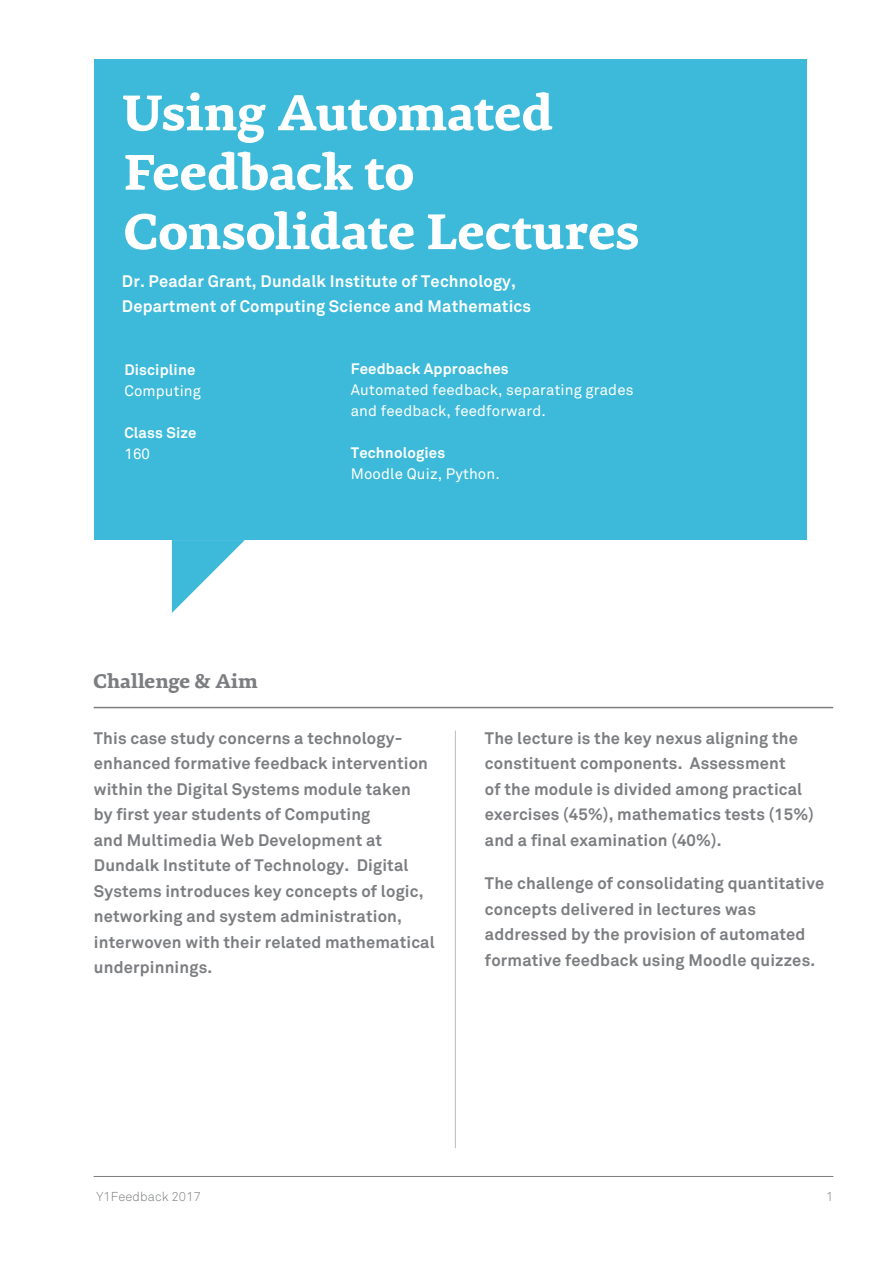
<style>
.page{position:relative;width:893px;height:1263px;background:#fff}
.page>*{position:absolute;margin:0;border:0;box-sizing:border-box;transform-origin:0 0}
.t1{font:700 53.25px/59.4px "Premiera";color:#fff}
.HEADING{font:700 21px "Premiera";letter-spacing:-.005em;color:#7b7d80}
.INTRO{font:700 16.5px/25.5px "Akkurat";letter-spacing:.01em;color:#7b7d80}
.AUTHOR{font:700 16.5px/25.5px "Akkurat";letter-spacing:.01em;color:#fff}
.CLASS_SIZES{font:15px/21px "Akkurat";letter-spacing:.01em;color:#fff}
.CLASS_SIZES-2{font:700 15px "Akkurat";letter-spacing:.01em;color:#fff}
.t2{font:300 12.75px "Akkurat";letter-spacing:.01em;color:#7b7d80}
</style>
<div class="page">
<hr style="left:94px;top:1176px;width:739px;height:1px;background:#7b7d80">
<div style="left:94px;top:59px;width:712px;height:481px;background:#3dbad9"></div>
<svg style="left:172px;top:540px;width:73px;height:73px"></svg>
<hr style="left:94px;top:707px;width:739px;height:1px;background:#7b7d80">
<hr style="left:455px;top:730px;width:1px;height:418px;background:#babbbe">
<p class="t1" style="left:124px;top:83px;width:517px">Using Automated<br>Feedback to<br>Consolidate Lectures</p>
<p class="AUTHOR" style="left:122px;top:268px;width:411px">Dr. Peadar Grant, Dundalk Institute of Technology,<br>Department of Computing Science and Mathematics</p>
<p class="CLASS_SIZES-2" style="left:124px;top:360px;width:73px">Discipline</p>
<p class="CLASS_SIZES" style="left:124px;top:381px;width:78px">Computing</p>
<p class="CLASS_SIZES-2" style="left:124px;top:423px;width:74px">Class Size</p>
<p class="CLASS_SIZES" style="left:124px;top:444px;width:27px">160</p>
<p class="HEADING" style="left:94px;top:668px;width:166px">Challenge &amp; Aim</p>
<p class="CLASS_SIZES-2" style="left:351px;top:359px;width:159px">Feedback Approaches</p>
<p class="CLASS_SIZES" style="left:351px;top:379px;width:284px">Automated feedback, separating grades and feedback, feedforward.</p>
<p class="CLASS_SIZES-2" style="left:351px;top:443px;width:96px">Technologies</p>
<p class="CLASS_SIZES" style="left:351px;top:463px;width:151px">Moodle Quiz, Python.</p>
<p class="INTRO" style="left:94px;top:725px;width:342px">This case study concerns a technology&shy;enhanced formative feedback intervention within the Digital Systems module taken<br>by first year students of Computing<br>and Multimedia Web Development at Dundalk Institute of Technology. Digital Systems introduces key concepts of logic, networking and system administration, interwoven with their related mathematical underpinnings.</p>
<p class="INTRO" style="left:485px;top:725px;width:330px">The lecture is the key nexus aligning the constituent components. Assessment<br>of the module is divided among practical exercises (45%), mathematics tests (15%) and a final examination (40%).</p>
<p class="INTRO" style="left:485px;top:871px;width:341px">The challenge of consolidating quantitative concepts delivered in lectures was addressed by the provision of automated formative feedback using Moodle quizzes.</p>
<p class="t2" style="left:97px;top:1189px;width:106px">Y1Feedback 2017</p>
<p class="t2" style="left:826px;top:1189px;width:9px">1</p>
</div>
